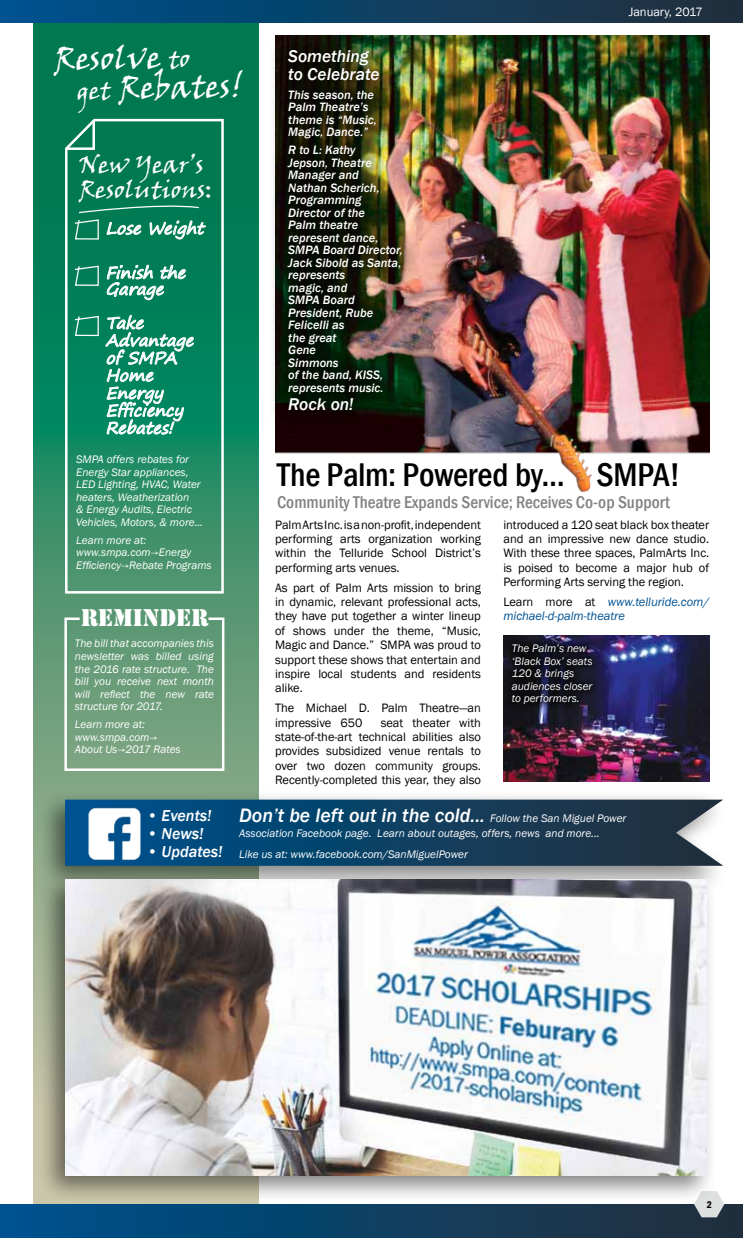
<style>
.page{position:relative;width:743px;height:1238px;background:#fff}
.page>*{position:absolute;margin:0;border:0;box-sizing:border-box;transform-origin:0 0}
.t1{font:500 condensed 33.75px "Franklin Gothic";letter-spacing:-.005em;color:#000}
.t2{font:32.38px/30px "Viner Hand ITC";color:#fff}
.t3{font:24.5px/25px "Viner Hand ITC";color:#fff}
.t4{font:22.5px "Stencil Std";color:#fff}
.t5{font:italic 500 20px "Franklin Gothic";color:#fff}
.t6{font:500 condensed 17.5px "Franklin Gothic";color:#818383}
.t7{font:italic 500 17.5px/18.8px "Franklin Gothic";color:#fff}
.t8{font:16.25px/17.5px "Segoe Print";color:#fff}
.t9{font:italic 500 16.25px "Franklin Gothic";color:#fff}
.t10{font:12.5px/14.4px "Franklin Gothic";letter-spacing:-.005em;color:#000;text-align:justify}
.t11{font:italic 500 12.5px/12.5px "Franklin Gothic";color:#fff}
.t12{font:italic 12.5px/14.4px "Franklin Gothic";letter-spacing:-.005em;color:#005293}
.t13{font:12.5px "Franklin Gothic";letter-spacing:-.005em;color:#fff}
.t14{font:italic 11.25px/12.5px "Franklin Gothic";color:#fff}
.t15{font:600 condensed 10px "Franklin Gothic";color:#000}
.s1{font-size:24.88px}
.s2{font-family:"MS Reference Sans Serif";font-style:normal}
.s3{font-style:normal;color:#000}
.s4{font-weight:400;font-size:11.25px}
</style>
<div class="page">
<svg style="left:34px;top:22px;width:225px;height:1182px;background:#258861"></svg>
<div style="left:0;top:1204px;width:742px;height:34px;background:linear-gradient(to right,#00528f,#232e3a)"></div>
<svg style="left:694px;top:1191px;width:30px;height:26px"></svg>
<div style="left:0;top:0;width:742px;height:22px;background:linear-gradient(to right,#00528f,#232e3a)"></div>
<div style="left:36px;top:788px;width:693px;height:104px;background:#000;opacity:.5"></div>
<svg style="left:65px;top:799px;width:658px;height:66px;background:#194767"></svg>
<div style="left:36px;top:868px;width:679px;height:334px;background:#000;opacity:.5"></div>
<img style="left:65px;top:879px;width:641px;height:296px">
<img style="left:275px;top:36px;width:434px;height:455px">
<svg style="left:63px;top:118px;width:162px;height:477px;background:#248c67"></svg>
<svg style="left:65px;top:118px;width:31px;height:33px"></svg>
<svg style="left:63px;top:616px;width:163px;height:156px;background:#73a280"></svg>
<svg style="left:107px;top:259px;width:79px;height:41px;background:#399a7c"></svg>
<svg style="left:105px;top:313px;width:89px;height:126px;background:#389e80"></svg>
<svg style="left:73px;top:265px;width:26px;height:21px"></svg>
<svg style="left:73px;top:315px;width:26px;height:22px"></svg>
<svg style="left:73px;top:203px;width:133px;height:37px;background:#278e6d"></svg>
<img style="left:75px;top:793px;width:79px;height:80px">
<div style="left:265px;top:27px;width:153px;height:401px;background:#000;opacity:.75"></div>
<img style="left:503px;top:636px;width:206px;height:145px">
<div style="left:503px;top:635px;width:96px;height:75px;background:#000;opacity:.75"></div>
<h2 class="t2" style="left:77px;top:42px;width:167px;text-indent:-23px;rotate:-1deg">Resolve <span class="s1">to<br>get</span> Rebates!</h2>
<h3 class="t3" style="left:79px;top:151px;width:135px">New Year’s<br>Resolutions:</h3>
<h3 class="t8" style="left:106px;top:219px;width:103px">Lose Weight</h3>
<h3 class="t8" style="left:106px;top:264px;width:85px;line-height:16.2px">Finish the<br>Garage</h3>
<h3 class="t8" style="left:106px;top:314px;width:93px">Take<br>Advantag e of SMPA<br>Home<br>Energy<br>Efficiency<br>Rebates!</h3>
<p class="t14" style="left:76px;top:453px;width:128px">SMPA offers rebates for<br>Energy Star appliances,<br>LED Lighting, HVAC, Water heaters, Weatherization<br>&amp; Energy Audits, Electric<br>Vehicles, Motors, &amp; more...</p>
<p class="t14" style="left:76px;top:534px;width:137px">Learn more at: www.smpa.com<span class="s2">→</span>Energy<br>Efficiency<span class="s2">→</span>Rebate Programs</p>
<h3 class="t4" style="left:81px;top:603px;width:129px">REMINDER</h3>
<p class="t14" style="left:75px;top:637px;width:140px;text-align:justify">The bill that accompanies this newsletter was billed using the 2016 rate structure. The bill you receive next month will reflect the new rate structure for 2017.</p>
<p class="t14" style="left:75px;top:718px;width:107px">Learn more at: www.smpa.com<span class="s2">→<br></span>About Us<span class="s2">→</span>2017 Rates</p>
<h3 class="t7" style="left:288px;top:47px;width:93px">Something to Celebrate</h3>
<p class="t11" style="left:288px;top:88px;width:90px">This season, the<br>Palm Theatre’s theme is “Music,<br>Magic, Dance.”</p>
<p class="t11" style="left:288px;top:144px;width:116px">R to L: Kathy<br>Jepson, Theatre<br>Manager and<br>Nathan Scherich,<br>Programming<br>Director of the<br>Palm theatre represent dance,<br>SMPA Board Director,<br>Jack Sibold as Santa, represents<br>magic, and<br>SMPA Board<br>President, Rube<br>Felicelli as<br>the great<br>Gene<br>Simmons<br>of the band, KISS, represents music.</p>
<h3 class="t7" style="left:288px;top:395px;width:67px">Rock on!</h3>
<p class="t13" style="left:628px;top:4px;width:76px">January, 2017</p>
<h1 class="t1" style="left:277px;top:453px;width:405px">The Palm: Powered by... SMPA!</h1>
<h3 class="t6" style="left:277px;top:490px;width:394px">Community Theatre Expands Service; Receives Co-op Support</h3>
<p class="t10" style="left:275px;top:517px;width:207px">Palm Arts Inc. is a non-profit, independent performing arts organization working within the Telluride School District’s performing arts venues.</p>
<p class="t10" style="left:275px;top:580px;width:207px">As part of Palm Arts mission to bring in dynamic, relevant professional acts, they have put together a winter lineup of shows under the theme, “Music, Magic and Dance.” SMPA was proud to support these shows that entertain and inspire local students and residents alike.</p>
<p class="t10" style="left:275px;top:701px;width:207px">The Michael D. Palm Theatre—an impressive 650</p>
<p class="t10" style="left:275px;top:715px;width:207px;text-indent:105px">seat theater with state-of-the-art technical abilities also provides subsidized venue rentals to over two dozen community groups.<br>Recently-completed this year, they also</p>
<p class="t10" style="left:503px;top:517px;width:207px">introduced a 120 seat black box theater and an impressive new dance studio.<br>With these three spaces, PalmArts Inc. is poised to become a major hub of Performing Arts serving the region.</p>
<p class="t12" style="left:503px;top:595px;width:207px"><span class="s3">Learn more at</span> www.telluride.com/ michael-d-palm-theatre</p>
<p class="t14" style="left:511px;top:642px;width:82px">The Palm’s new ‘Black Box’ seats<br>120 &amp; brings audiences closer to performers.</p>
<h3 class="t9" style="left:147px;top:805px;width:66px">• Events!</h3>
<h3 class="t9" style="left:147px;top:823px;width:58px">• News!</h3>
<h3 class="t9" style="left:147px;top:841px;width:77px">• Updates!</h3>
<h3 class="t5" style="left:239px;top:803px;width:389px">Don’t be left out in the cold... <span class="s4">Follow the San Miguel Power</span></h3>
<p class="t14" style="left:239px;top:823px;width:362px;line-height:20.6px">Association Facebook page. Learn about outages, offers, news and more...<br>Like us at: www.facebook.com/SanMiguelPower</p>
<p class="t15" style="left:706px;top:1198px;width:7px">2</p>
</div>
